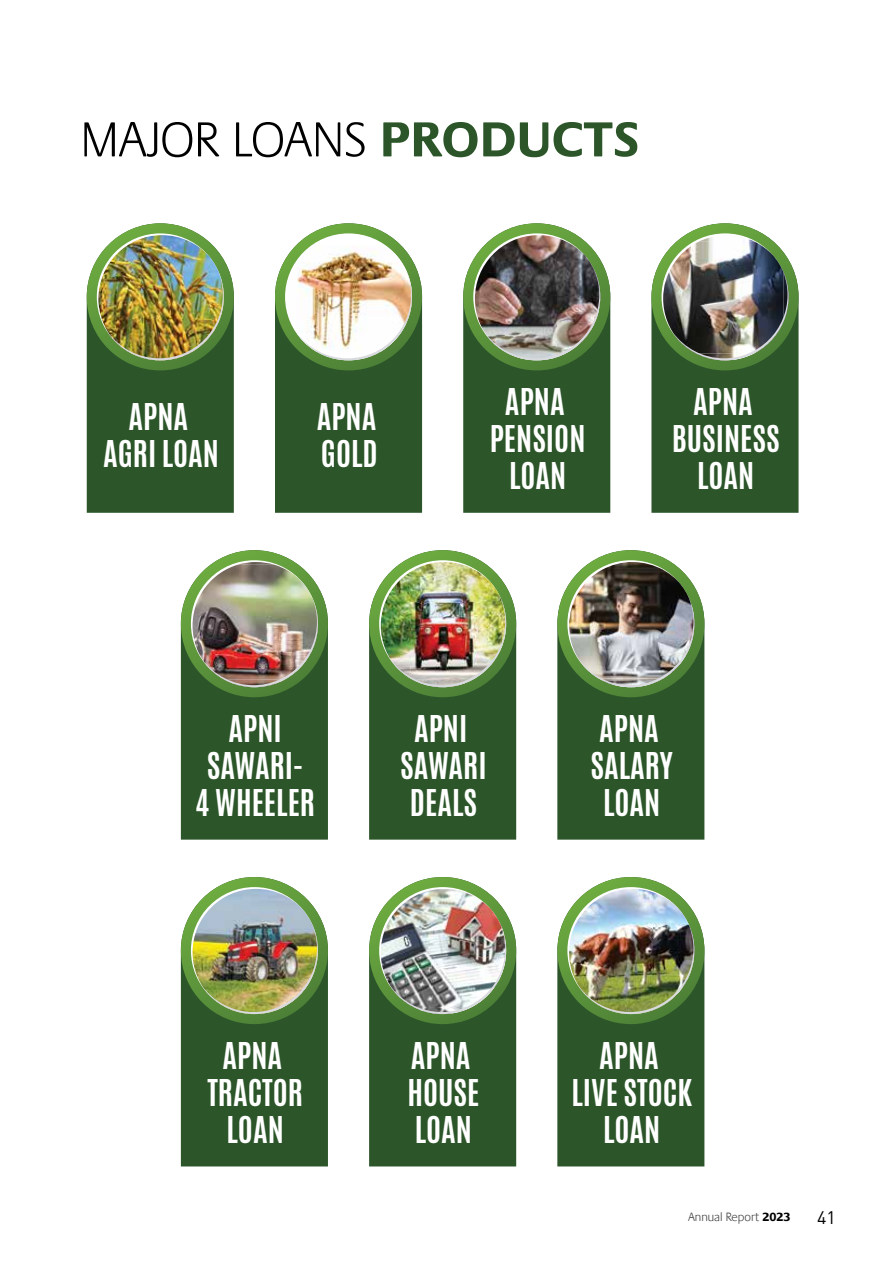
<style>
.page{position:relative;width:893px;height:1263px;background:#fff}
.page>*{position:absolute;margin:0;border:0;box-sizing:border-box;transform-origin:0 0}
.t1{font:300 51px "Praxis LT";color:#000}
.t2{font:700 30.9px/37px "Antonio";color:#fff;text-align:center}
.t3{font:18px "DIN Pro";color:#000}
.t4{font:300 12.45px "Praxis LT";color:#414042}
.s1{font-weight:700;color:#2c5629}
.s2{font-weight:700;color:#000}
</style>
<div class="page">
<img style="left:87px;top:223px;width:147px;height:290px">
<svg style="left:275px;top:223px;width:147px;height:290px"></svg>
<img style="left:463px;top:223px;width:147px;height:290px">
<img style="left:651px;top:223px;width:147px;height:290px">
<img style="left:181px;top:550px;width:147px;height:290px">
<img style="left:369px;top:550px;width:147px;height:290px">
<img style="left:557px;top:550px;width:147px;height:290px">
<img style="left:181px;top:877px;width:147px;height:289px">
<img style="left:369px;top:877px;width:147px;height:289px">
<img style="left:557px;top:877px;width:147px;height:289px">
<h1 class="t1" style="left:81px;top:112px;width:561px">MAJOR LOANS <span class="s1">PRODUCTS</span></h1>
<p class="t2" style="left:103px;top:399px;width:117px">APNA<br>AGRI LOAN</p>
<p class="t2" style="left:317px;top:399px;width:62px;text-align:left">APNA<br>GOLD</p>
<p class="t2" style="left:490px;top:384px;width:97px">APNA<br>PENSION<br>LOAN</p>
<p class="t2" style="left:672px;top:384px;width:109px">APNA<br>BUSINESS<br>LOAN</p>
<p class="t2" style="left:195px;top:711px;width:121px">APNI<br>SAWARI-<br>4 WHEELER</p>
<p class="t2" style="left:400px;top:711px;width:88px">APNI<br>SAWARI<br>DEALS</p>
<p class="t2" style="left:590px;top:711px;width:84px">APNA<br>SALARY<br>LOAN</p>
<p class="t2" style="left:207px;top:1038px;width:97px">APNA<br>TRACTOR<br>LOAN</p>
<p class="t2" style="left:407px;top:1038px;width:73px;text-align:left">APNA<br>HOUSE<br>LOAN</p>
<p class="t2" style="left:571px;top:1038px;width:122px">APNA<br>LIVE STOCK<br>LOAN</p>
<p class="t4" style="left:688px;top:1210px;width:104px">Annual Report <span class="s2">2023</span></p>
<p class="t3" style="left:817px;top:1205px;width:20px">41</p>
</div>
